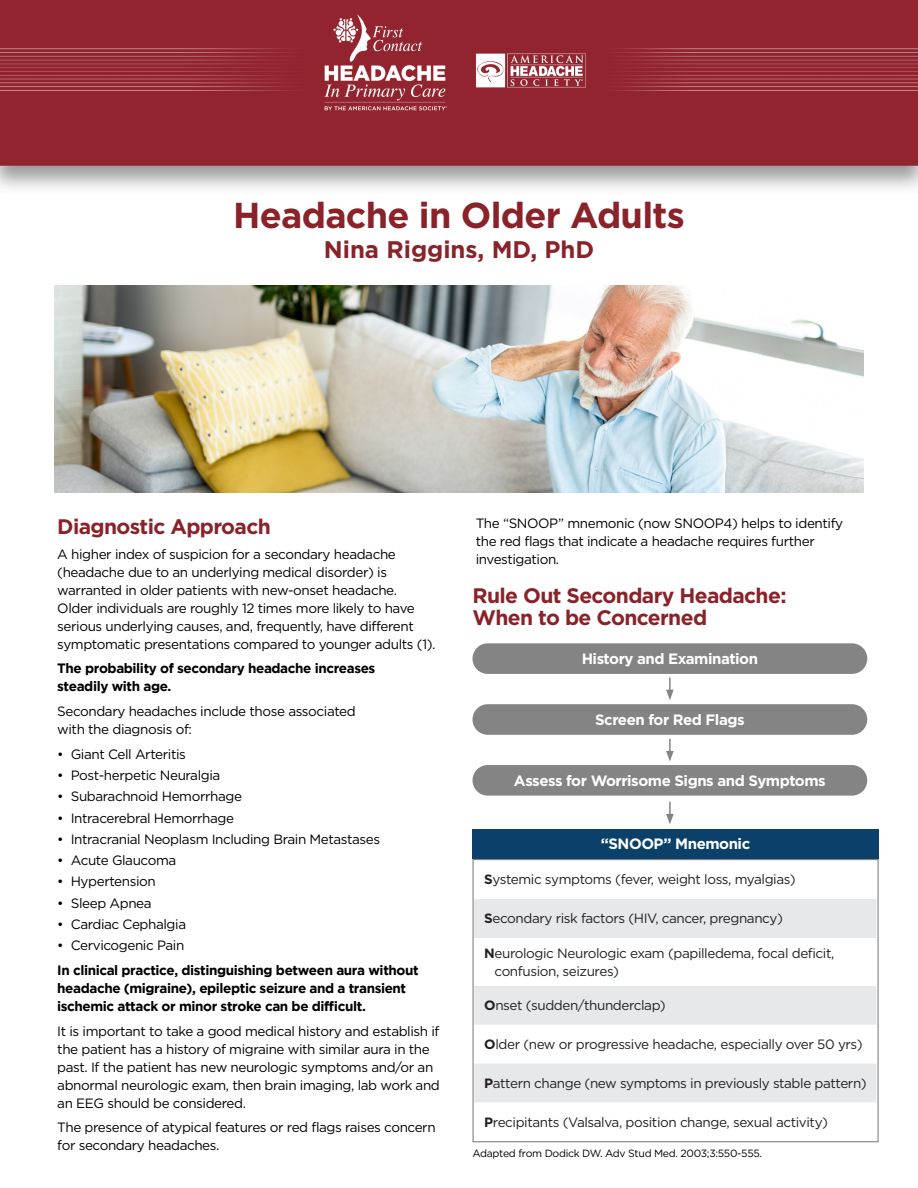
<style>
.page{position:relative;width:918px;height:1188px;background:#fff}
.page>*{position:absolute;margin:0;border:0;box-sizing:border-box;transform-origin:0 0}
.t1{font:700 36px "Gotham";letter-spacing:-.02em;color:#8a2229}
.t2{font:700 24px "Gotham";color:#8a2229}
.t3{font:700 21px/22.5px "Gotham";letter-spacing:-.03em;color:#8a2229}
.t4{font:700 15px "Gotham";letter-spacing:-.03em;color:#fff}
.t5{font:13.5px/18px "Gotham";letter-spacing:-.03em;color:#000}
.t6{font:13.5px/18px "Gotham";letter-spacing:-.03em;color:#231f20}
.t7{font:700 13.5px/18px "Gotham";letter-spacing:-.03em;color:#000}
.Number_Bullets{font:10.5px "Gotham";letter-spacing:-.03em;color:#000}
.s1{font-weight:700}
</style>
<div class="page">
<img style="left:0;top:0;width:918px;height:188px">
<img style="left:54px;top:285px;width:810px;height:208px">
<div style="left:474px;top:899px;width:403px;height:39px;background:#e7e8e9"></div>
<svg style="left:474px;top:986px;width:402px;height:116px;fill:#e7e8e9"></svg>
<hr style="left:474px;top:1025px;width:1px;height:39px;background:#fff">
<hr style="left:876px;top:899px;width:2px;height:39px;background:#fff">
<div style="left:472px;top:859px;width:407px;height:283px;border:1px solid #848484"></div>
<div style="left:472px;top:829px;width:407px;height:30px;background:#0b406b"></div>
<div style="left:473px;top:643px;width:394px;height:31px;background:#848484;border-radius:15px"></div>
<div style="left:472px;top:704px;width:395px;height:31px;background:#848484;border-radius:15px"></div>
<div style="left:472px;top:765px;width:395px;height:31px;background:#848484;border-radius:15px"></div>
<svg style="left:666px;top:678px;width:8px;height:22px"></svg>
<svg style="left:666px;top:739px;width:8px;height:22px"></svg>
<svg style="left:666px;top:802px;width:8px;height:22px"></svg>
<p class="t1" style="left:233px;top:194px;width:453px">Headache in Older Adults</p>
<p class="t2" style="left:324px;top:235px;width:272px">Nina Riggins, MD, PhD</p>
<p class="t3" style="left:57px;top:515px;width:215px">Diagnostic Approach</p>
<p class="t5" style="left:57px;top:545px;width:380px">A higher index of suspicion for a secondary headache (headache due to an underlying medical disorder) is warranted in older patients with new-onset headache.<br>Older individuals are roughly 12 times more likely to have serious underlying causes, and, frequently, have different symptomatic presentations compared to younger adults (1).</p>
<p class="t7" style="left:57px;top:659px;width:320px">The probability of secondary headache increases steadily with age.</p>
<p class="t5" style="left:57px;top:702px;width:300px">Secondary headaches include those associated with the diagnosis of:</p>
<p class="t5" style="left:57px;top:745px;width:130px">• Giant Cell Arteritis</p>
<p class="t5" style="left:57px;top:766px;width:165px">• Post-herpetic Neuralgia</p>
<p class="t5" style="left:57px;top:787px;width:186px">• Subarachnoid Hemorrhage</p>
<p class="t5" style="left:57px;top:809px;width:178px">• Intracerebral Hemorrhage</p>
<p class="t5" style="left:57px;top:830px;width:324px">• Intracranial Neoplasm Including Brain Metastases</p>
<p class="t5" style="left:57px;top:851px;width:121px">• Acute Glaucoma</p>
<p class="t5" style="left:57px;top:872px;width:100px">• Hypertension</p>
<p class="t5" style="left:57px;top:894px;width:96px">• Sleep Apnea</p>
<p class="t5" style="left:57px;top:915px;width:130px">• Cardiac Cephalgia</p>
<p class="t5" style="left:57px;top:936px;width:129px">• Cervicogenic Pain</p>
<p class="t7" style="left:57px;top:961px;width:363px">In clinical practice, distinguishing between aura without headache (migraine), epileptic seizure and a transient ischemic attack or minor stroke can be difficult.</p>
<p class="t5" style="left:57px;top:1021px;width:384px">It is important to take a good medical history and establish if the patient has a history of migraine with similar aura in the past. If the patient has new neurologic symptoms and/or an abnormal neurologic exam, then brain imaging, lab work and an EEG should be considered.</p>
<p class="t5" style="left:57px;top:1118px;width:380px">The presence of atypical features or red flags raises concern for secondary headaches.</p>
<p class="t5" style="left:476px;top:514px;width:369px">The “SNOOP” mnemonic (now SNOOP4) helps to identify the red flags that indicate a headache requires further investigation.</p>
<p class="t3" style="left:472px;top:583px;width:316px">Rule Out Secondary Headache:<br>When to be Concerned</p>
<p class="t4" style="left:582px;top:650px;width:178px">History and Examination</p>
<p class="t4" style="left:595px;top:711px;width:151px">Screen for Red Flags</p>
<p class="t4" style="left:514px;top:772px;width:313px">Assess for Worrisome Signs and Symptoms</p>
<p class="t4" style="left:601px;top:835px;width:151px">“SNOOP” Mnemonic</p>
<p class="t6" style="left:484px;top:870px;width:313px"><span class="s1">S</span>ystemic symptoms (fever, weight loss, myalgias)</p>
<p class="t6" style="left:484px;top:909px;width:300px"><span class="s1">S</span>econdary risk factors (HIV, cancer, pregnancy)</p>
<p class="t6" style="left:495px;top:944px;width:341px;text-indent:-10px"><span class="s1">N</span>eurologic Neurologic exam (papilledema, focal deficit, confusion, seizures)</p>
<p class="t6" style="left:484px;top:996px;width:183px"><span class="s1">O</span>nset (sudden/thunderclap)</p>
<p class="t6" style="left:484px;top:1035px;width:380px"><span class="s1">O</span>lder (new or progressive headache, especially over 50 yrs)</p>
<p class="t6" style="left:484px;top:1074px;width:384px"><span class="s1">P</span>attern change (new symptoms in previously stable pattern)</p>
<p class="t6" style="left:484px;top:1113px;width:345px"><span class="s1">P</span>recipitants (Valsalva, position change, sexual activity)</p>
<p class="Number_Bullets" style="left:472px;top:1148px;width:291px">Adapted from Dodick DW. Adv Stud Med. 2003;3:550-555.</p>
</div>
